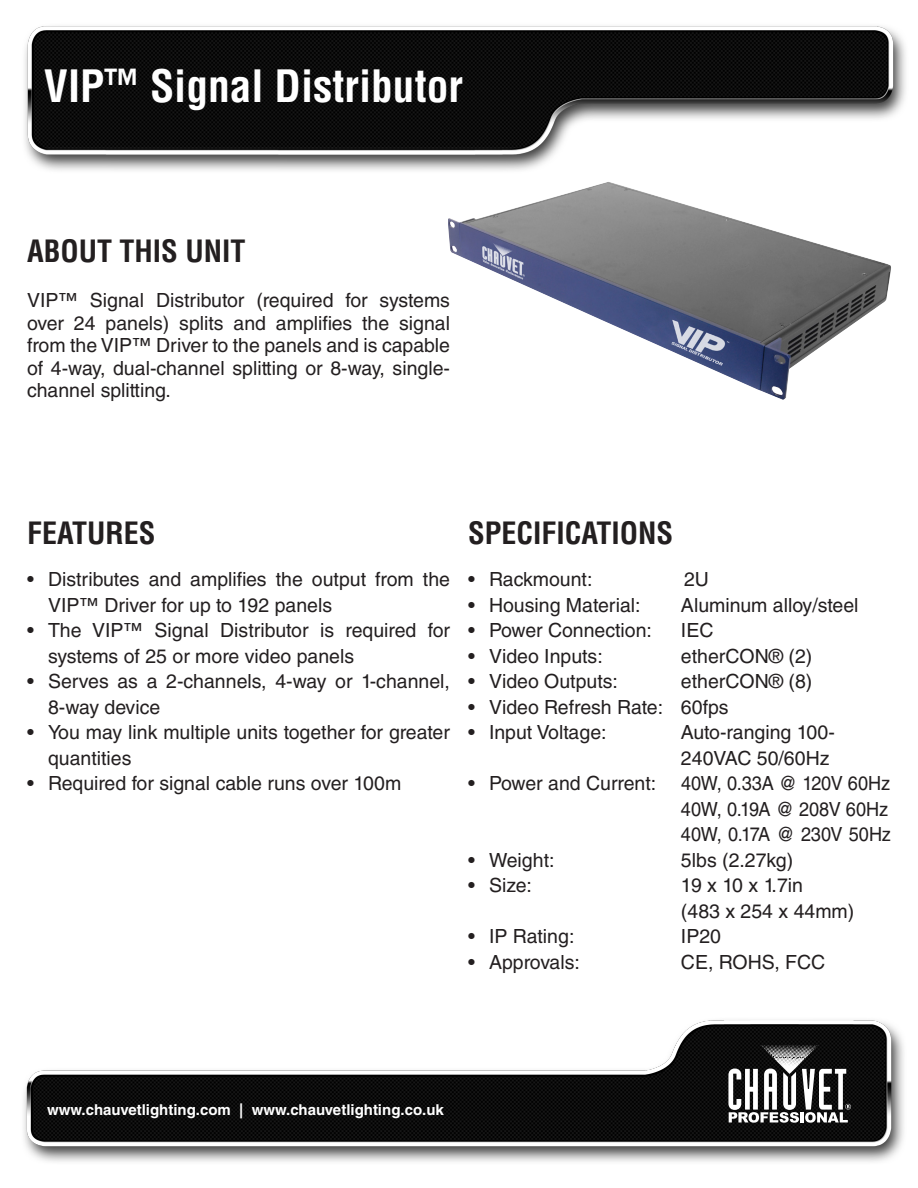
<style>
.page{position:relative;width:918px;height:1188px;background:#fff}
.page>*{position:absolute;margin:0;border:0;box-sizing:border-box;transform-origin:0 0}
.Subtitle{font:700 condensed 43.5px "Helvetica LT Std";color:#fff}
.Subtitle-2{font:700 condensed 30px "Helvetica LT Std";color:#231f20}
.t1{font:19.5px/25.5px "Helvetica LT Std";color:#231f20}
.t2{font:19.5px "Helvetica LT Std";color:#231f20;scale:.93 1}
.t3{font:700 15px "Helvetica LT Std";color:#fff}
.s1{font-size:40.5px}
</style>
<div class="page">
<img style="left:25px;top:26px;width:881px;height:145px">
<img style="left:23px;top:1020px;width:881px;height:142px">
<svg style="left:728px;top:1045px;width:123px;height:78px"></svg>
<img style="left:448px;top:182px;width:443px;height:218px">
<p class="Subtitle" style="left:44px;top:59px;width:421px">VIP<span class="s1">™</span> Signal Distributor</p>
<p class="Subtitle-2" style="left:27px;top:232px;width:220px">ABOUT THIS UNIT</p>
<p class="t1" style="left:27px;top:289px;width:425px;line-height:22.5px;text-align:justify">VIP™ Signal Distributor (required for systems over 24 panels) splits and amplifies the signal from the VIP™ Driver to the panels and is capable of 4-way, dual-channel splitting or 8-way, single&shy;channel splitting.</p>
<p class="Subtitle-2" style="left:27px;top:514px;width:130px">FEATURES</p>
<p class="Subtitle-2" style="left:468px;top:515px;width:207px">SPECIFICATIONS</p>
<p class="t1" style="left:48px;top:567px;width:404px;text-indent:-21px">• Distributes and amplifies the output from the<br>VIP™ Driver for up to 192 panels</p>
<p class="t1" style="left:48px;top:618px;width:404px;text-indent:-21px">• The VIP™ Signal Distributor is required for systems of 25 or more video panels</p>
<p class="t1" style="left:48px;top:669px;width:404px;text-indent:-21px">• Serves as a 2-channels, 4-way or 1-channel,<br>8-way device</p>
<p class="t1" style="left:48px;top:720px;width:403px;text-indent:-21px">• You may link multiple units together for greater quantities</p>
<p class="t1" style="left:27px;top:771px;width:376px">• Required for signal cable runs over 100m</p>
<p class="t1" style="left:468px;top:567px;width:126px">• Rackmount:</p>
<p class="t1" style="left:684px;top:567px;width:26px">2U</p>
<p class="t1" style="left:468px;top:592px;width:174px">• Housing Material:</p>
<p class="t1" style="left:681px;top:592px;width:179px">Aluminum alloy/steel</p>
<p class="t1" style="left:468px;top:618px;width:185px">• Power Connection:</p>
<p class="t1" style="left:681px;top:618px;width:34px">IEC</p>
<p class="t1" style="left:468px;top:643px;width:136px">• Video Inputs:</p>
<p class="t1" style="left:681px;top:643px;width:133px">etherCON® (2)</p>
<p class="t1" style="left:468px;top:669px;width:151px">• Video Outputs:</p>
<p class="t1" style="left:681px;top:669px;width:133px">etherCON® (8)</p>
<p class="t1" style="left:468px;top:694px;width:262px">• Video Refresh Rate: 60fps</p>
<p class="t1" style="left:468px;top:720px;width:140px">• Input Voltage:</p>
<p class="t1" style="left:681px;top:720px;width:155px">Auto-ranging 100-<br>240VAC 50/60Hz</p>
<p class="t1" style="left:468px;top:771px;width:190px">• Power and Current:</p>
<p class="t2" style="left:681px;top:772px;width:226px">40W, 0.33A @ 120V 60Hz</p>
<p class="t2" style="left:681px;top:798px;width:224px">40W, 0.19A @ 208V 60Hz</p>
<p class="t2" style="left:681px;top:823px;width:227px">40W, 0.17A @ 230V 50Hz</p>
<p class="t1" style="left:468px;top:847px;width:88px">• Weight:</p>
<p class="t1" style="left:681px;top:847px;width:114px">5lbs (2.27kg)</p>
<p class="t1" style="left:468px;top:873px;width:66px">• Size:</p>
<p class="t1" style="left:681px;top:873px;width:175px">19 x 10 x 1.7in<br>(483 x 254 x 44mm)</p>
<p class="t1" style="left:468px;top:924px;width:108px">• IP Rating:</p>
<p class="t1" style="left:681px;top:924px;width:42px">IP20</p>
<p class="t1" style="left:468px;top:949px;width:113px">• Approvals:</p>
<p class="t1" style="left:681px;top:949px;width:146px">CE, ROHS, FCC</p>
<p class="t3" style="left:47px;top:1101px;width:398px">www.chauvetlighting.com | www.chauvetlighting.co.uk</p>
</div>
